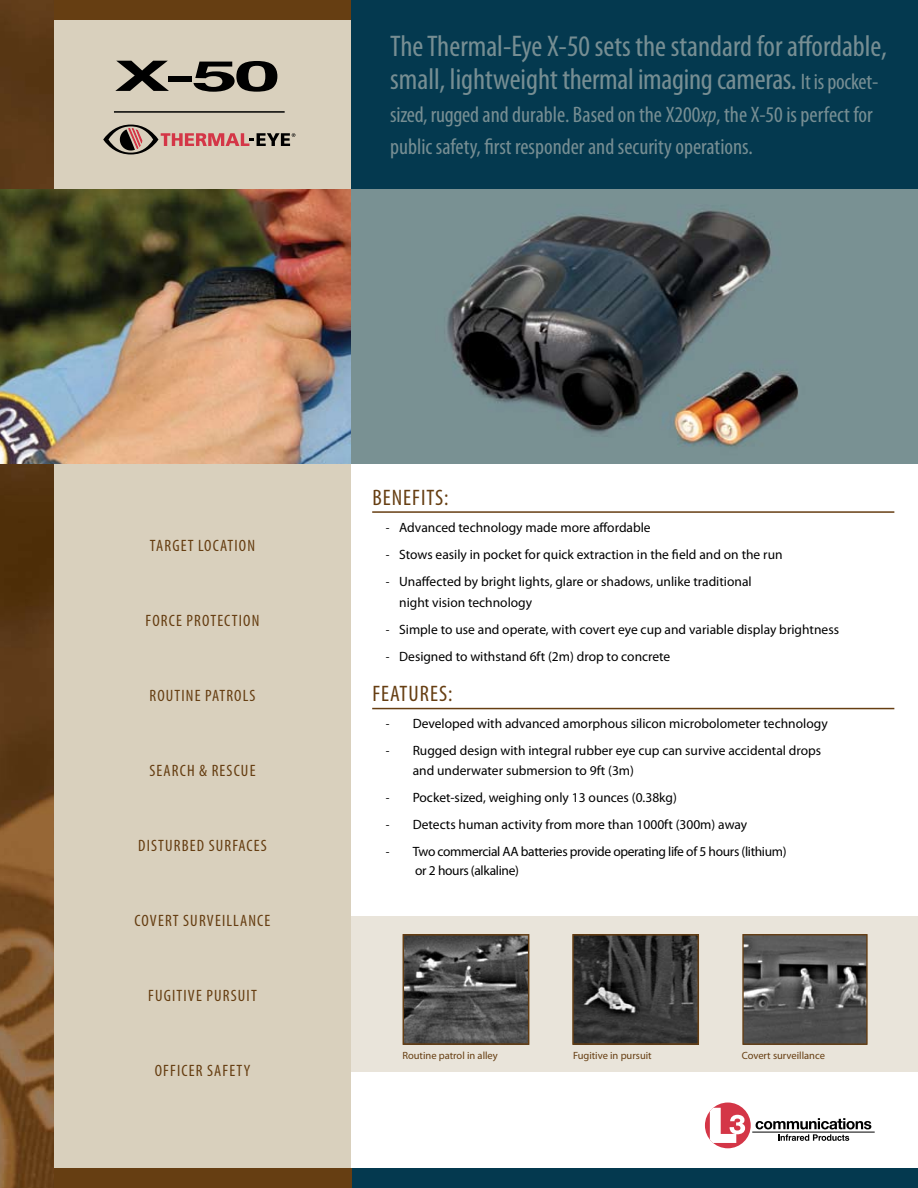
<style>
.page{position:relative;width:918px;height:1188px;background:#fff}
.page>*{position:absolute;margin:0;border:0;box-sizing:border-box;transform-origin:0 0}
.t1{font:700 42px "Helvetica";color:#000;scale:2 1}
.t2{font:condensed 30px/33px "Myriad Pro";color:#778e93}
.t3{font:condensed 22.5px/31.5px "Myriad Pro";color:#778e93}
.t4{font:condensed 22.5px "Myriad Pro";color:#663e12}
.t5{font:condensed 16.5px "Myriad Pro";letter-spacing:.07em;color:#663e12}
.t6{font:13.5px/21px "Myriad Pro";color:#000}
.t7{font:13.5px/19.5px "Myriad Pro";letter-spacing:-.025em;color:#000}
.t8{font:10.5px "Myriad Pro";color:#663e12}
.s1{font-size:22.5px}
.s2{font-style:italic}
.s3{font-stretch:condensed}
</style>
<div class="page">
<div style="left:54px;top:916px;width:864px;height:156px;background:#e9e4da"></div>
<div style="left:54px;top:0;width:297px;height:1188px;background:#d9d0bd"></div>
<div style="left:0;top:0;width:428px;height:19px;background:#663e12"></div>
<div style="left:351px;top:0;width:567px;height:189px;background:#04394f"></div>
<div style="left:351px;top:1169px;width:567px;height:19px;background:#04394f"></div>
<div style="left:0;top:1169px;width:352px;height:19px;background:#663e12"></div>
<img style="left:54px;top:189px;width:864px;height:275px">
<svg style="left:103px;top:125px;width:192px;height:29px"></svg>
<img style="left:0;top:14px;width:54px;height:1174px">
<img style="left:406px;top:937px;width:120px;height:105px">
<div style="left:403px;top:934px;width:126px;height:111px;border:2px solid #663e12"></div>
<img style="left:575px;top:937px;width:121px;height:105px">
<div style="left:572px;top:934px;width:127px;height:111px;border:2px solid #663e12"></div>
<img style="left:744px;top:936px;width:122px;height:107px">
<div style="left:742px;top:934px;width:126px;height:111px;border:1px solid #663e12"></div>
<hr style="left:114px;top:111px;width:171px;height:2px;background:#000">
<hr style="left:752px;top:1132px;width:123px;height:1px;background:#000">
<svg style="left:705px;top:1103px;width:46px;height:45px"></svg>
<svg style="left:756px;top:1118px;width:115px;height:23px"></svg>
<svg style="left:710px;top:1108px;width:35px;height:35px"></svg>
<hr style="left:372px;top:511px;width:522px;height:2px;background:#663e12">
<hr style="left:372px;top:708px;width:522px;height:1px;background:#663e12">
<h1 class="t1" style="left:114px;top:42px;width:85px">X-50</h1>
<h2 class="t2" style="left:390px;top:30px;width:498px">The Thermal-Eye X-50 sets the standard for affordable, small, lightweight thermal imaging cameras. <span class="s1">It is pocket-</span></h2>
<h3 class="t3" style="left:390px;top:99px;width:484px">sized, rugged and durable. Based on the X200<span class="s2">xp</span>, the X-50 is perfect for public safety, first responder and security operations.</h3>
<p class="t5" style="left:150px;top:536px;width:107px">target Location</p>
<p class="t5" style="left:146px;top:611px;width:115px">Force protection</p>
<p class="t5" style="left:149px;top:686px;width:108px">routine patrols</p>
<p class="t5" style="left:149px;top:761px;width:108px">Search &amp; rescue</p>
<p class="t5" style="left:138px;top:836px;width:130px">disturbed surfaces</p>
<p class="t5" style="left:135px;top:911px;width:137px">Covert surveillance</p>
<p class="t5" style="left:148px;top:986px;width:110px">Fugitive pursuit</p>
<p class="t5" style="left:155px;top:1061px;width:97px">officer safety</p>
<h3 class="t4" style="left:372px;top:484px;width:11px">BENE</h3>
<h3 class="t4" style="left:412px;top:484px;width:38px">FITS:</h3>
<p class="t6" style="left:386px;top:516px;width:267px"><span class="s3">-</span> Advanced technology made more affordable</p>
<p class="t6" style="left:386px;top:543px;width:398px"><span class="s3">-</span> Stows easily in pocket for quick extraction in the field and on the run</p>
<p class="t6" style="left:399px;top:570px;width:354px;text-indent:-14px"><span class="s3">-</span> Unaffected by bright lights, glare or shadows, unlike traditional night vision technology</p>
<p class="t6" style="left:386px;top:618px;width:455px"><span class="s3">-</span> Simple to use and operate, with covert eye cup and variable display brightness</p>
<p class="t6" style="left:386px;top:645px;width:286px"><span class="s3">-</span> Designed to withstand 6ft (2m) drop to concrete</p>
<h3 class="t4" style="left:372px;top:680px;width:19px">FEATURES</h3>
<h3 class="t4" style="left:448px;top:680px;width:6px">:</h3>
<p class="t6" style="left:386px;top:713px;width:443px"><span class="s3">-</span> Developed with advanced amorphous silicon microbolometer technology</p>
<p class="t6" style="left:413px;top:741px;width:410px;line-height:19.5px;text-indent:-27px"><span class="s3">-</span> Rugged design with integral rubber eye cup can survive accidental drops and underwater submersion to 9ft (3m)</p>
<p class="t6" style="left:386px;top:786px;width:293px"><span class="s3">-</span> Pocket-sized, weighing only 13 ounces (0.38kg)</p>
<p class="t6" style="left:386px;top:813px;width:363px"><span class="s3">-</span> Detects human activity from more than 1000ft (300m) away</p>
<p class="t7" style="left:415px;top:841px;width:373px;text-indent:-30px"><span class="s3">-</span> Two commercial AA batteries provide operating life of 5 hours (lithium) or 2 hours (alkaline)</p>
<p class="t8" style="left:402px;top:1049px;width:97px">Routine patrol in alley</p>
<p class="t8" style="left:573px;top:1049px;width:80px">Fugitive in pursuit</p>
<p class="t8" style="left:742px;top:1049px;width:85px">Covert surveillance</p>
</div>
